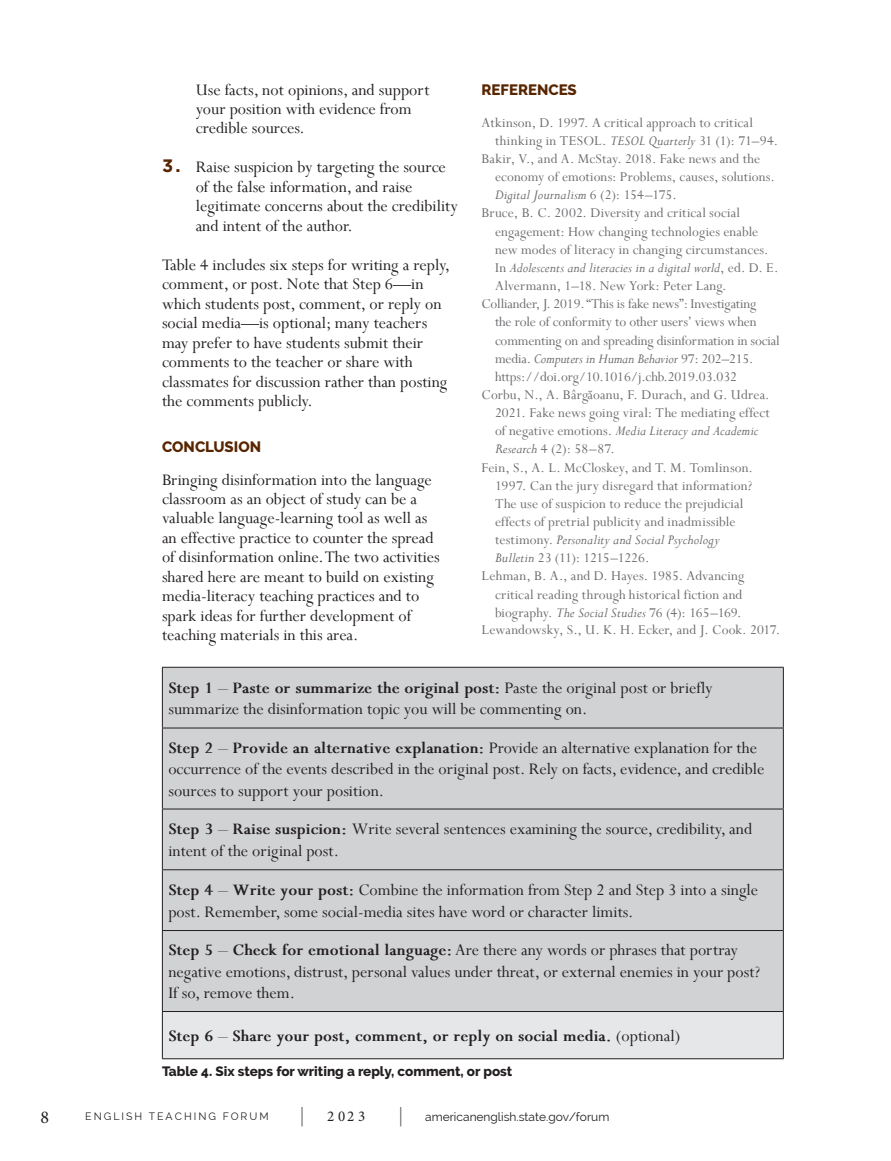
<style>
.page{position:relative;width:891px;height:1161px;background:#fff}
.page>*{position:absolute;margin:0;border:0;box-sizing:border-box;transform-origin:0 0}
.Body{font:18px/19.5px "Perpetua";color:#231f20}
.t1{font:700 18px "Perpetua";color:#231f20}
.t2{font:18px "Minion Pro";color:#231f20}
.Footnote{font:15px/18.1px "Perpetua";letter-spacing:.005em;color:#6c6d70}
.t3{font:800 15px "Raleway";color:#582500}
.t4{font:15px "Minion Pro";color:#231f20}
.Caption__dark{font:800 13.5px "Raleway";color:#231f20}
.t5{font:12px "Raleway";color:#231f20}
.t6{font:10.5px "Raleway";letter-spacing:.19em;color:#231f20}
.s1{font-family:"Gotham";font-weight:700;color:#582500}
.s2{font-style:italic}
.s3{font-weight:700}
.s4{font-weight:400}
</style>
<div class="page">
<svg style="left:301px;top:1107px;width:2px;height:19px"></svg>
<svg style="left:400px;top:1107px;width:1px;height:19px"></svg>
<div style="left:163px;top:668px;width:620px;height:343px;background:#d1d2d4"></div>
<div style="left:162px;top:1012px;width:621px;height:47px;background:#e6e7e9"></div>
<hr style="left:162px;top:667px;width:622px;height:1px;background:#231f20">
<hr style="left:162px;top:668px;width:1px;height:60px;background:#231f20">
<hr style="left:783px;top:668px;width:1px;height:60px;background:#231f20">
<hr style="left:162px;top:728px;width:622px;height:1px;background:#231f20">
<hr style="left:162px;top:728px;width:1px;height:81px;background:#231f20">
<hr style="left:783px;top:728px;width:1px;height:81px;background:#231f20">
<hr style="left:162px;top:809px;width:622px;height:1px;background:#231f20">
<hr style="left:162px;top:809px;width:1px;height:60px;background:#231f20">
<hr style="left:783px;top:809px;width:1px;height:60px;background:#231f20">
<hr style="left:162px;top:869px;width:622px;height:1px;background:#231f20">
<hr style="left:162px;top:870px;width:1px;height:60px;background:#231f20">
<hr style="left:783px;top:870px;width:1px;height:60px;background:#231f20">
<hr style="left:162px;top:930px;width:622px;height:1px;background:#231f20">
<hr style="left:162px;top:931px;width:1px;height:80px;background:#231f20">
<hr style="left:783px;top:931px;width:1px;height:80px;background:#231f20">
<hr style="left:162px;top:1011px;width:622px;height:1px;background:#231f20">
<hr style="left:162px;top:1012px;width:1px;height:46px;background:#231f20">
<hr style="left:783px;top:1012px;width:1px;height:46px;background:#231f20">
<hr style="left:162px;top:1058px;width:622px;height:1px;background:#231f20">
<p class="Body" style="left:196px;top:79px;width:235px">Use facts, not opinions, and support your position with evidence from credible sources.</p>
<p class="Body" style="left:196px;top:157px;width:264px;text-indent:-34px"><span class="s1">3.</span> Raise suspicion by targeting the source of the false information, and raise legitimate concerns about the credibility and intent of the author.</p>
<p class="Body" style="left:162px;top:255px;width:290px">Table 4 includes six steps for writing a reply, comment, or post. Note that Step 6—in which students post, comment, or reply on social media—is optional; many teachers may prefer to have students submit their comments to the teacher or share with classmates for discussion rather than posting the comments publicly.</p>
<h2 class="t3" style="left:162px;top:438px;width:101px">CONCLUSION</h2>
<p class="Body" style="left:162px;top:469px;width:279px">Bringing disinformation into the language classroom as an object of study can be a valuable language-learning tool as well as an effective practice to counter the spread of disinformation online. The two activities shared here are meant to build on existing media-literacy teaching practices and to spark ideas for further development of teaching materials in this area.</p>
<h2 class="t3" style="left:482px;top:81px;width:97px">REFERENCES</h2>
<p class="Footnote" style="left:495px;top:113px;width:285px;text-indent:-14px">Atkinson, D. 1997. A critical approach to critical thinking in TESOL. <span class="s2">TESOL Quarterly</span> 31 (1): 71–94.</p>
<p class="Footnote" style="left:495px;top:149px;width:282px;text-indent:-14px">Bakir, V., and A. McStay. 2018. Fake news and the economy of emotions: Problems, causes, solutions.<br><span class="s2">Digital Journalism</span> 6 (2): 154–175.</p>
<p class="Footnote" style="left:495px;top:204px;width:285px;text-indent:-14px">Bruce, B. C. 2002. Diversity and critical social engagement: How changing technologies enable new modes of literacy in changing circumstances.<br>In <span class="s2">Adolescents and literacies in a digital world</span>, ed. D. E.<br>Alvermann, 1–18. New York: Peter Lang.</p>
<p class="Footnote" style="left:495px;top:295px;width:286px;text-indent:-14px">Colliander, J. 2019. “This is fake news”: Investigating<br>the role of conformity to other users’ views when commenting on and spreading disinformation in social media. <span class="s2">Computers in Human Behavior</span> 97: 202–215. https://doi.org/10.1016/j.chb.2019.03.032</p>
<p class="Footnote" style="left:495px;top:385px;width:276px;text-indent:-14px">Corbu, N., A. Bârg˘aoanu, F. Durach, and G. Udrea.<br>2021. Fake news going viral: The mediating effect of negative emotions. <span class="s2">Media Literacy and Academic Research</span> 4 (2): 58–87.</p>
<p class="Footnote" style="left:495px;top:458px;width:260px;text-indent:-14px">Fein, S., A. L. McCloskey, and T. M. Tomlinson.<br>1997. Can the jury disregard that information?<br>The use of suspicion to reduce the prejudicial effects of pretrial publicity and inadmissible testimony. <span class="s2">Personality and Social Psychology Bulletin</span> 23 (11): 1215–1226.</p>
<p class="Footnote" style="left:495px;top:567px;width:251px;text-indent:-14px">Lehman, B. A., and D. Hayes. 1985. Advancing critical reading through historical fiction and biography. <span class="s2">The Social Studies</span> 76 (4): 165–169.</p>
<p class="Footnote" style="left:482px;top:621px;width:300px">Lewandowsky, S., U. K. H. Ecker, and J. Cook. 2017.</p>
<p class="Body" style="left:168px;top:676px;width:546px;line-height:21.6px"><span class="s3">Step 1 – Paste or summarize the original post:</span> Paste the original post or briefly summarize the disinformation topic you will be commenting on.</p>
<p class="Body" style="left:168px;top:736px;width:597px;line-height:21.6px"><span class="s3">Step 2 – Provide an alternative explanation:</span> Provide an alternative explanation for the occurrence of the events described in the original post. Rely on facts, evidence, and credible sources to support your position.</p>
<p class="Body" style="left:168px;top:818px;width:585px;line-height:21.6px"><span class="s3">Step 3 – Raise suspicion:</span> Write several sentences examining the source, credibility, and intent of the original post.</p>
<p class="Body" style="left:168px;top:879px;width:591px;line-height:21.6px"><span class="s3">Step 4 – Write your post:</span> Combine the information from Step 2 and Step 3 into a single post. Remember, some social-media sites have word or character limits.</p>
<p class="Body" style="left:168px;top:939px;width:593px;line-height:21.6px"><span class="s3">Step 5 – Check for emotional language:</span> Are there any words or phrases that portray negative emotions, distrust, personal values under threat, or external enemies in your post?<br>If so, remove them.</p>
<p class="t1" style="left:168px;top:1026px;width:514px">Step 6 – Share your post, comment, or reply on social media. <span class="s4">(optional)</span></p>
<p class="Caption__dark" style="left:162px;top:1064px;width:352px">Table 4. Six steps for writing a reply, comment, or post</p>
<p class="t2" style="left:40px;top:1105px;width:10px">8</p>
<p class="t6" style="left:85px;top:1110px;width:185px">ENGLISH TEACHING FORUM</p>
<p class="t4" style="left:327px;top:1106px;width:40px">2023</p>
<p class="t5" style="left:425px;top:1110px;width:186px">americanenglish.state.gov/forum</p>
</div>
